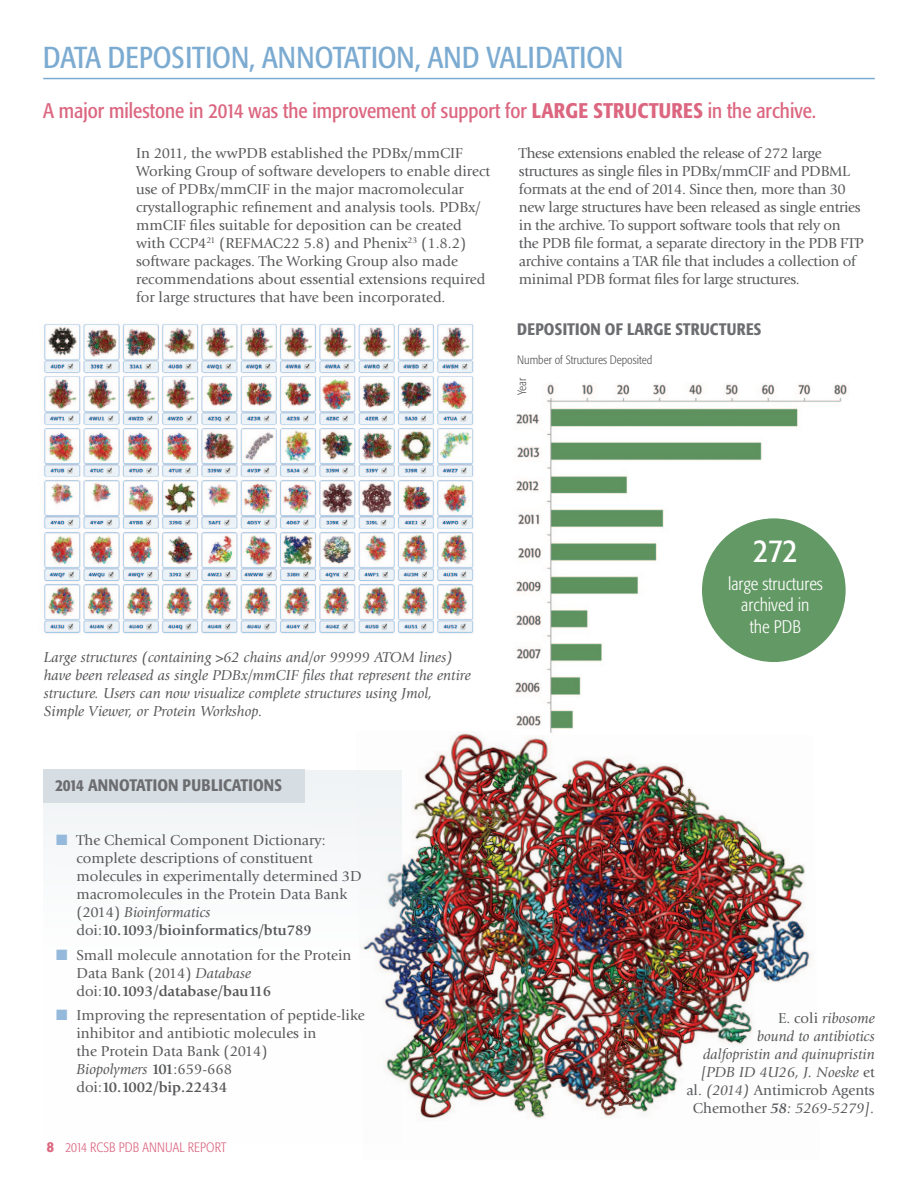
<style>
.page{position:relative;width:918px;height:1188px;background:#fff}
.page>*{position:absolute;margin:0;border:0;box-sizing:border-box;transform-origin:0 0}
.t1{font:condensed 33px "Formata";color:#fff}
.t2{font:condensed 30px "Formata";color:#7cabd1}
.t3{font:condensed 21px "Formata";color:#dc6680}
.t4{font:300 condensed 18px/21.6px "Formata";color:#fff;text-align:center}
.t5{font:500 condensed 16.5px "Formata";letter-spacing:.01em;color:#6c6d70}
.t6{font:15px/18px "Giovanni Std";color:#57585a}
.t7{font:15px/18px "Giovanni Std";letter-spacing:-.02em;color:#57585a}
.t8{font:italic 15px/18px "Giovanni Std";color:#57585a}
.t9{font:300 condensed 13.5px "Formata";letter-spacing:.01em;color:#dc6680}
.t10{font:300 condensed 12px "Formata";color:#57585a}
.s1{font-weight:500}
.s2{color:#94b9da}
.s3{font-style:italic}
.s4{font-weight:700}
.s5{font-weight:500;font-size:15px}
.s6{font-style:normal}
</style>
<div class="page">
<hr style="left:43px;top:78px;width:832px;height:1px;background:#7cabd1">
<img style="left:402px;top:733px;width:410px;height:386px">
<img style="left:513px;top:384px;width:334px;height:351px">
<div style="left:43px;top:770px;width:262px;height:33px;background:#d7dee3"></div>
<img style="left:44px;top:324px;width:430px;height:310px">
<div style="left:702px;top:518px;width:144px;height:144px;background:#639965;border-radius:50%"></div>
<h2 class="t2" style="left:43px;top:39px;width:403px">Data Deposition, Annotation, and</h2>
<h2 class="t2" style="left:487px;top:39px;width:54px">Validati</h2>
<h2 class="t2" style="left:586px;top:39px;width:35px">on</h2>
<h3 class="t3" style="left:43px;top:98px;width:775px">A major milestone in 2014 was the improvement of support for <span class="s1">LARG E STRUCTURES</span> in the archive.</h3>
<p class="t6" style="left:136px;top:144px;width:356px">In 2011, the wwPDB established the PDBx/mmCIF Working Group of software developers to enable direct use of PDBx/mmCIF in the major macromolecular crystallographic refinement and analysis tools. PDBx/ mmCIF files suitable for deposition can be created with CCP4<sup>21</sup> (REFMAC22 5.8) and Phenix<sup>23</sup> (1.8.2) software packages. The Working Group also made recommendations about essential extensions required for large structures that have been incorporated.</p>
<p class="t7" style="left:519px;top:144px;width:346px">These extensions enabled the release of 272 large structures as single files in PDBx/mmCIF and PDBML formats at the end of 2014. Since then, more than 30 new large structures have been released as single entries in the archive. To support software tools that rely on the PDB file format, a separate directory in the PDB FTP archive contains a TAR file that includes a collection of minimal PDB format files for large structures.</p>
<p class="t5" style="left:517px;top:319px;width:244px">DEPOSITION OF LARG E STRUCTURES</p>
<p class="t10" style="left:517px;top:353px;width:136px">Number of Structures Deposited</p>
<p class="t10" style="left:515px;top:395px;width:19px;rotate:-90deg">Year</p>
<p class="t8" style="left:44px;top:648px;width:429px">Large structures (containing &gt;62 chains and/or 99999 ATOM lines) have been released as single PDBx/mmCIF files that represent the entire structure. Users can now visualize complete structures using Jmol, Simple Viewer, or Protein Workshop.</p>
<p class="t5" style="left:55px;top:776px;width:227px">2014 ANNOTATION PUBLICATIONS</p>
<p class="t6" style="left:76px;top:831px;width:287px;text-indent:-20px"><span class="s2">■</span> The Chemical Component Dictionary: complete descriptions of constituent molecules in experimentally determined 3D macromolecules in the Protein Data Bank (2014) <span class="s3">Bioinformatics </span>doi:<span class="s4">10.1093/bioinformatics/btu789</span></p>
<p class="t6" style="left:76px;top:946px;width:276px;text-indent:-20px"><span class="s2">■</span> Small molecule annotation for the Protein<br>Data Bank (2014) <span class="s3">Database </span>doi:<span class="s4">10.1093/database/bau116</span></p>
<p class="t6" style="left:76px;top:1007px;width:290px;text-indent:-20px"><span class="s2">■</span> Improving the representation of peptide-like inhibitor and antibiotic molecules in<br>the Protein Data Bank (2014)<br><span class="s3">Biopolymers</span> <span class="s4">101</span>:659-668 doi:<span class="s4">10.1002/bip.22434</span></p>
<p class="t9" style="left:47px;top:1140px;width:181px"><span class="s5">8</span> 2014 RCSB PDB Annual Report</p>
<h1 class="t1" style="left:753px;top:531px;width:46px">272</h1>
<p class="t4" style="left:728px;top:573px;width:96px">large structures archived in<br>the PDB</p>
<p class="t8" style="left:686px;top:1009px;width:190px;text-align:right"><span class="s6">E. coli</span> ribosome<br>bound to antibiotics dalfopristin and quinupristin [PDB ID 4U26, J. Noeske <span class="s6">et al.</span> (2014) <span class="s6">Antimicrob Agents<br>Chemother</span> <span class="s4">58</span>: 5269-5279].</p>
</div>
